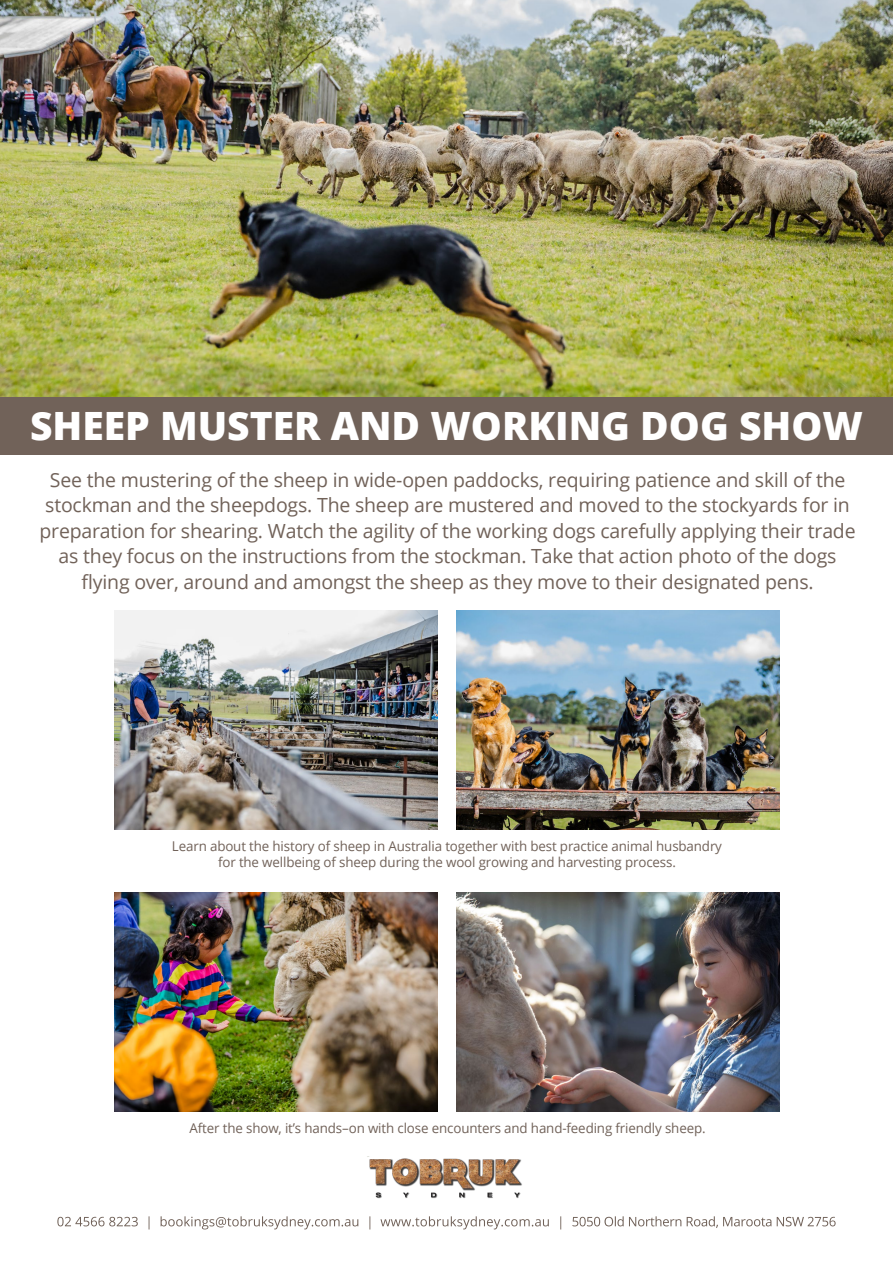
<style>
.page{position:relative;width:893px;height:1263px;background:#fff}
.page>*{position:absolute;margin:0;border:0;box-sizing:border-box;transform-origin:0 0}
.Bullet{font:800 39px "Open Sans";color:#fff}
.Body{font:19.5px/25.5px "Open Sans";letter-spacing:-.01em;color:#716259;text-align:center}
.Body-2{font:13.5px/16.5px "Open Sans";letter-spacing:-.01em;color:#716259;text-align:center}
</style>
<div class="page">
<img style="left:0;top:0;width:893px;height:398px">
<img style="left:114px;top:610px;width:323px;height:219px">
<img style="left:114px;top:892px;width:323px;height:219px">
<img style="left:457px;top:610px;width:322px;height:219px">
<img style="left:457px;top:892px;width:322px;height:219px">
<div style="left:0;top:398px;width:893px;height:57px;background:#716259"></div>
<img style="left:369px;top:1158px;width:153px;height:41px">
<svg style="left:57px;top:1216px;width:779px;height:13px"></svg>
<p class="Bullet" style="left:30px;top:396px;width:834px">SHEEP MUSTER AND WORKING DOG SHOW</p>
<p class="Body" style="left:40px;top:466px;width:818px">See the mustering of the sheep in wide-open paddocks, requiring patience and skill of the stockman and the sheepdogs. The sheep are mustered and moved to the stockyards for in preparation for shearing. Watch the agility of the working dogs carefully applying their trade as they focus on the instructions from the stockman. Take that action photo of the dogs flying over, around and amongst the sheep as they move to their designated pens.</p>
<p class="Body-2" style="left:172px;top:837px;width:552px">Learn about the history of sheep in Australia together with best practice animal husbandry for the wellbeing of sheep during the wool growing and harvesting process.</p>
<p class="Body-2" style="left:190px;top:1119px;width:518px">After the show, it’s hands–on with close encounters and hand-feeding friendly sheep.</p>
</div>
